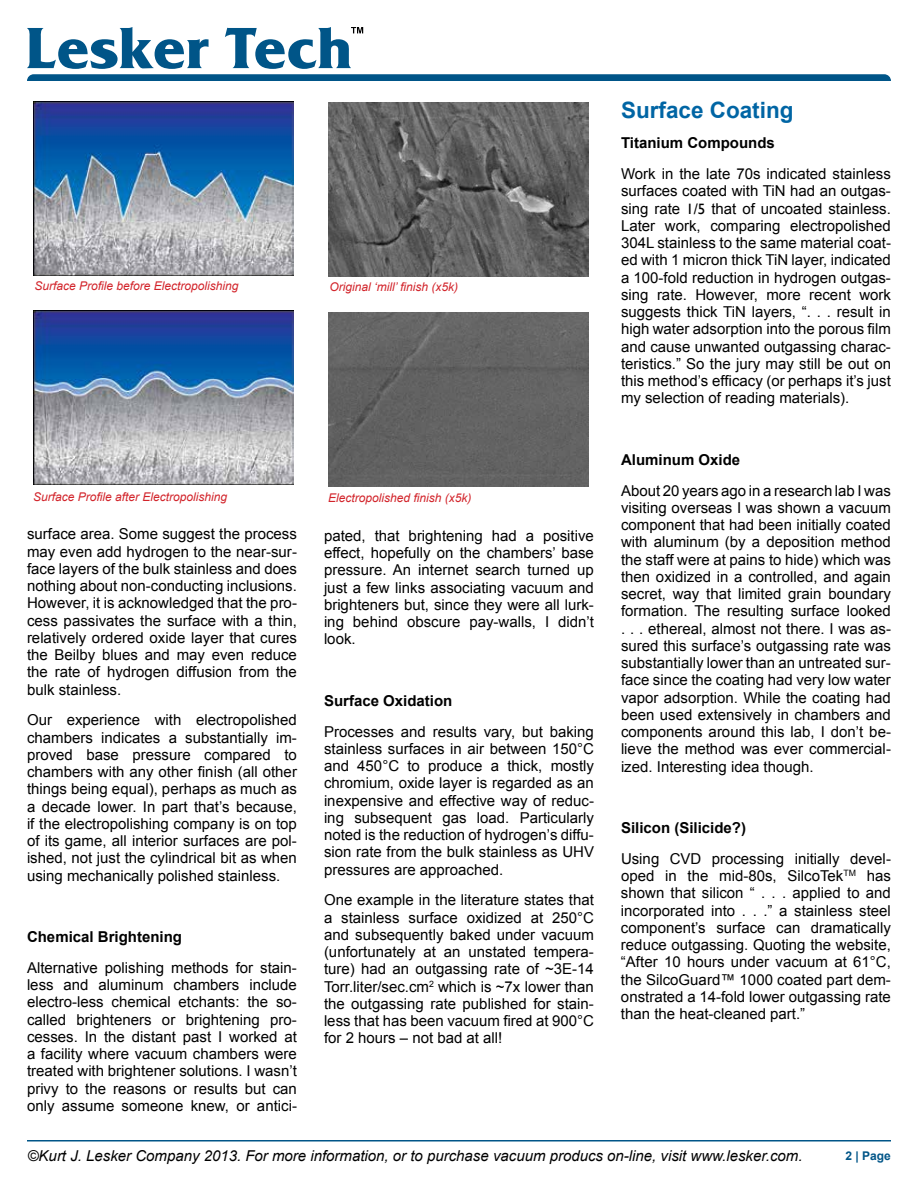
<style>
.page{position:relative;width:918px;height:1188px;background:#fff}
.page>*{position:absolute;margin:0;border:0;box-sizing:border-box;transform-origin:0 0}
.t1{font:700 22.5px "Arial";color:#0065a4}
.t2{font:15px/17.2px "Arial";color:#000;text-align:justify}
.t3{font:italic 15px "Arial";color:#000}
.t4{font:700 15px "Arial";color:#000}
.t5{font:italic 12px "Arial";color:#d2232a}
.t6{font:700 12px "Arial";color:#058}
.s1{font-family:"Gill Sans"}
</style>
<div class="page">
<hr style="left:27px;top:1140px;width:864px;height:2px;background:#058">
<svg style="left:27px;top:27px;width:864px;height:54px"></svg>
<img style="left:33px;top:101px;width:261px;height:174px">
<img style="left:33px;top:311px;width:260px;height:174px">
<img style="left:328px;top:103px;width:261px;height:174px">
<div style="left:328px;top:312px;width:260px;height:174px;background:#636363"></div>
<p class="t5" style="left:34px;top:278px;width:206px">Surface Profile before Electropolishing</p>
<p class="t5" style="left:330px;top:279px;width:130px">Original ‘mill’ finish (x5k)</p>
<h1 class="t1" style="left:621px;top:95px;width:174px">Surface Coating</h1>
<p class="t4" style="left:621px;top:133px;width:155px">Titanium Compounds</p>
<p class="t2" style="left:621px;top:165px;width:272px">Work in the late 70s indicated stainless surfaces coated with TiN had an outgas&shy;sing rate <span class="s1">1/5</span> that of uncoated stainless.<br>Later work, comparing electropolished 304L stainless to the same material coat&shy;ed with 1 micron thick TiN layer, indicated a 100-fold reduction in hydrogen outgas&shy;sing rate. However, more recent work suggests thick TiN layers, “. . . result in high water adsorption into the porous film and cause unwanted outgassing charac&shy;teristics.” So the jury may still be out on this method’s efficacy (or perhaps it’s just my selection of reading materials).</p>
<p class="t5" style="left:33px;top:489px;width:196px">Surface Profile after Electropolishing</p>
<p class="t2" style="left:27px;top:526px;width:272px">surface area. Some suggest the process may even add hydrogen to the near-sur&shy;face layers of the bulk stainless and does nothing about non-conducting inclusions.<br>However, it is acknowledged that the pro&shy;cess passivates the surface with a thin, relatively ordered oxide layer that cures the Beilby blues and may even reduce the rate of hydrogen diffusion from the bulk stainless.</p>
<p class="t2" style="left:27px;top:712px;width:271px">Our experience with electropolished chambers indicates a substantially im&shy;proved base pressure compared to chambers with any other finish (all other things being equal), perhaps as much as a decade lower. In part that’s because, if the electropolishing company is on top of its game, all interior surfaces are pol&shy;ished, not just the cylindrical bit as when using mechanically polished stainless.</p>
<p class="t4" style="left:27px;top:927px;width:157px">Chemical Brightening</p>
<p class="t2" style="left:27px;top:959px;width:271px">Alternative polishing methods for stain&shy;less and aluminum chambers include electro-less chemical etchants: the so&shy;called brighteners or brightening pro&shy;cesses. In the distant past I worked at a facility where vacuum chambers were treated with brightener solutions. I wasn’t privy to the reasons or results but can only assume someone knew, or antici-</p>
<p class="t5" style="left:328px;top:490px;width:145px">Electropolished finish (x5k)</p>
<p class="t2" style="left:324px;top:527px;width:271px">pated, that brightening had a positive effect, hopefully on the chambers’ base pressure. An internet search turned up just a few links associating vacuum and brighteners but, since they were all lurk&shy;ing behind obscure pay-walls, I didn’t look.</p>
<p class="t4" style="left:324px;top:691px;width:130px">Surface Oxidation</p>
<p class="t2" style="left:324px;top:723px;width:272px">Processes and results vary, but baking stainless surfaces in air between 150°C and 450°C to produce a thick, mostly chromium, oxide layer is regarded as an inexpensive and effective way of reduc&shy;ing subsequent gas load. Particularly noted is the reduction of hydrogen’s diffu&shy;sion rate from the bulk stainless as UHV pressures are approached.</p>
<p class="t2" style="left:324px;top:892px;width:272px">One example in the literature states that a stainless surface oxidized at 250°C and subsequently baked under vacuum (unfortunately at an unstated tempera&shy;ture) had an outgassing rate of ~3E-14<br>Torr.liter/sec.cm<sup>2</sup> which is ~7x lower than the outgassing rate published for stain&shy;less that has been vacuum fired at 900°C for 2 hours – not bad at all!</p>
<p class="t4" style="left:621px;top:450px;width:121px">Aluminum Oxide</p>
<p class="t2" style="left:621px;top:482px;width:272px">About 20 years ago in a research lab I was visiting overseas I was shown a vacuum component that had been initially coated with aluminum (by a deposition method the staff were at pains to hide) which was then oxidized in a controlled, and again secret, way that limited grain boundary formation. The resulting surface looked . . . ethereal, almost not there. I was as&shy;sured this surface’s outgassing rate was substantially lower than an untreated sur&shy;face since the coating had very low water vapor adsorption. While the coating had been used extensively in chambers and components around this lab, I don’t be&shy;lieve the method was ever commercial&shy;ized. Interesting idea though.</p>
<p class="t4" style="left:621px;top:818px;width:127px">Silicon (Silicide?)</p>
<p class="t2" style="left:621px;top:850px;width:272px">Using CVD processing initially devel&shy;oped in the mid-80s, SilcoTek<sup>TM</sup> has shown that silicon “ . . . applied to and incorporated into . . .” a stainless steel component’s surface can dramatically reduce outgassing. Quoting the website, “After 10 hours under vacuum at 61°C, the SilcoGuard™ 1000 coated part dem&shy;onstrated a 14-fold lower outgassing rate than the heat-cleaned part.”</p>
<p class="t3" style="left:28px;top:1146px;width:776px">©Kurt J. Lesker Company 2013. For more information, or to purchase vacuum producs on-line, visit www.lesker.com.</p>
<p class="t6" style="left:846px;top:1147px;width:47px">2 | Page</p>
</div>
